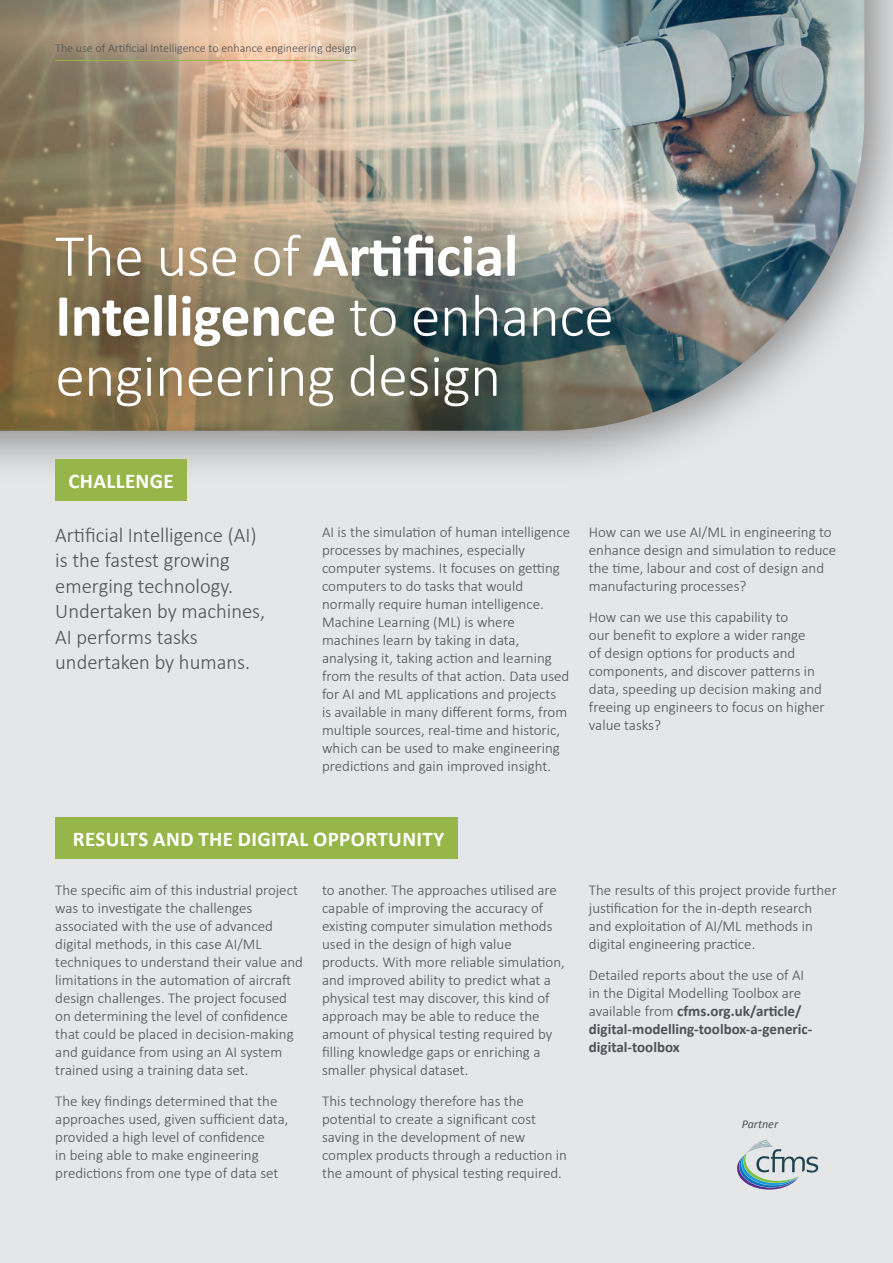
<style>
.page{position:relative;width:893px;height:1263px;background:#e4e6e7}
.page>*{position:absolute;margin:0;border:0;box-sizing:border-box;transform-origin:0 0}
.t1{font:300 60px/60px "Calibri";letter-spacing:-.01em;color:#fff}
.t2{font:300 21px/25.5px "Calibri";color:#4c5258}
.t3{font:700 21px "Calibri";letter-spacing:.02em;color:#fff}
.t4{font:300 15px/18px "Calibri";color:#4c5258}
.t5{font:300 12px "Calibri";color:#4c5258}
.t6{font:italic 12px "Calibri";color:#4c5258}
.s1{font-weight:700}
</style>
<div class="page">
<div style="left:0;top:0;width:893px;height:487px;background:#231f20;opacity:.47"></div>
<div style="left:55px;top:459px;width:132px;height:42px;background:#97b64a"></div>
<div style="left:55px;top:817px;width:402px;height:41px;background:#97b64a"></div>
<img style="left:0;top:0;width:864px;height:431px">
<div style="left:17px;top:194px;width:634px;height:253px;background:#231f20;opacity:.75"></div>
<svg style="left:737px;top:1139px;width:81px;height:50px"></svg>
<hr style="left:55px;top:60px;width:302px;height:1px;background:#97b64a">
<p class="t5" style="left:55px;top:40px;width:303px">The use of Artificial Intelligence to enhance engineering design</p>
<h1 class="t1" style="left:55px;top:225px;width:560px">The use of <span class="s1">Artificial<br>Intelligence</span> to enhance engineering design</h1>
<h2 class="t3" style="left:68px;top:466px;width:107px">CHALLENGE</h2>
<h2 class="t2" style="left:55px;top:522px;width:211px">Artificial Intelligence (AI) is the fastest growing emerging technology.<br>Undertaken by machines,<br>AI performs tasks undertaken by humans.</h2>
<p class="t4" style="left:322px;top:523px;width:250px">AI is the simulation of human intelligence processes by machines, especially computer systems. It focuses on getting computers to do tasks that would normally require human intelligence.<br>Machine Learning (ML) is where machines learn by taking in data, analysing it, taking action and learning from the results of that action. Data used for AI and ML applications and projects<br>is available in many different forms, from multiple sources, real-time and historic, which can be used to make engineering predictions and gain improved insight.</p>
<p class="t4" style="left:589px;top:523px;width:249px">How can we use AI/ML in engineering to enhance design and simulation to reduce the time, labour and cost of design and manufacturing processes?</p>
<p class="t4" style="left:589px;top:608px;width:237px">How can we use this capability to<br>our benefit to explore a wider range<br>of design options for products and components, and discover patterns in data, speeding up decision making and freeing up engineers to focus on higher value tasks?</p>
<h2 class="t3" style="left:73px;top:824px;width:373px">RESULTS AND THE DIGITAL OPPORTUNITY</h2>
<p class="t4" style="left:322px;top:881px;width:244px">to another. The approaches utilised are capable of improving the accuracy of existing computer simulation methods used in the design of high value products. With more reliable simulation, and improved ability to predict what a physical test may discover, this kind of approach may be able to reduce the amount of physical testing required by filling knowledge gaps or enriching a smaller physical dataset.</p>
<p class="t4" style="left:322px;top:1092px;width:246px">This technology therefore has the potential to create a significant cost saving in the development of new complex products through a reduction in the amount of physical testing required.</p>
<p class="t4" style="left:55px;top:881px;width:249px">The specific aim of this industrial project was to investigate the challenges associated with the use of advanced digital methods, in this case AI/ML techniques to understand their value and limitations in the automation of aircraft design challenges. The project focused on determining the level of confidence that could be placed in decision-making and guidance from using an AI system trained using a training data set.</p>
<p class="t4" style="left:55px;top:1092px;width:235px">The key findings determined that the approaches used, given sufficient data, provided a high level of confidence<br>in being able to make engineering predictions from one type of data set</p>
<p class="t4" style="left:589px;top:881px;width:249px">The results of this project provide further justification for the in-depth research and exploitation of AI/ML methods in digital engineering practice.</p>
<p class="t4" style="left:589px;top:966px;width:225px">Detailed reports about the use of AI in the Digital Modelling Toolbox are available from <span class="s1">cfms.org.uk/article/ digital-modelling-toolbox-a-generic&shy;digital-toolbox</span></p>
<p class="t6" style="left:742px;top:1115px;width:38px">Partner</p>
</div>
